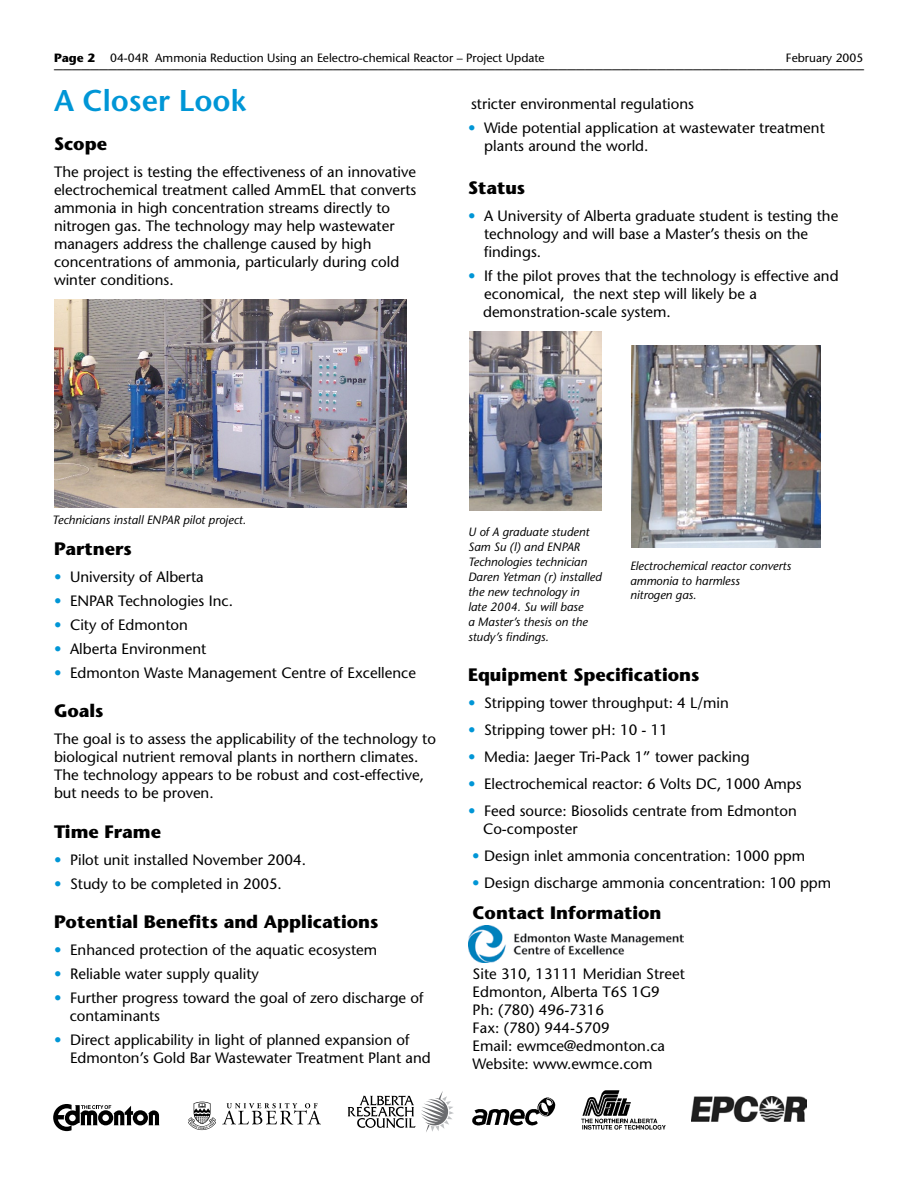
<style>
.page{position:relative;width:918px;height:1188px;background:#fff}
.page>*{position:absolute;margin:0;border:0;box-sizing:border-box;transform-origin:0 0}
.t1{font:600 30px "Stone Sans";color:#0096d6}
.t2{font:700 18px "Stone Sans";color:#000}
.t3{font:18px "Myriad Pro";color:#000}
.t4{font:15px/18px "Stone Sans";color:#000}
.t5{font:italic 12px/15px "Stone Sans";color:#000}
.t6{font:12px "Stone Sans";color:#000}
.t7{font:700 12px "Stone Sans";color:#000}
.s1{color:#0096d6}
</style>
<div class="page">
<img style="left:54px;top:300px;width:352px;height:207px">
<img style="left:632px;top:345px;width:188px;height:203px">
<img style="left:469px;top:332px;width:132px;height:179px">
<img style="left:469px;top:926px;width:214px;height:37px">
<svg style="left:348px;top:1091px;width:106px;height:41px"></svg>
<svg style="left:53px;top:1104px;width:107px;height:27px"></svg>
<svg style="left:222px;top:1103px;width:99px;height:22px"></svg>
<svg style="left:188px;top:1102px;width:28px;height:28px"></svg>
<img style="left:473px;top:1097px;width:82px;height:28px">
<img style="left:581px;top:1090px;width:85px;height:39px">
<img style="left:691px;top:1097px;width:115px;height:25px">
<p class="t7" style="left:54px;top:50px;width:43px">Page 2</p>
<p class="t6" style="left:110px;top:50px;width:436px">04-04R Ammonia Reduction Using an Eelectro-chemical Reactor – Project Update</p>
<p class="t6" style="left:786px;top:50px;width:79px">February 2005</p>
<p class="t3" style="left:54px;top:50px;width:811px">__________________________________________________________________________________________</p>
<h1 class="t1" style="left:54px;top:82px;width:194px">A Closer Look</h1>
<p class="t2" style="left:54px;top:133px;width:55px">Scope</p>
<p class="t4" style="left:54px;top:163px;width:364px">The project is testing the effectiveness of an innovative electrochemical treatment called AmmEL that converts ammonia in high concentration streams directly to nitrogen gas. The technology may help wastewater managers address the challenge caused by high concentrations of ammonia, particularly during cold winter conditions.</p>
<p class="t4" style="left:471px;top:95px;width:224px">stricter environmental regulations</p>
<p class="t4" style="left:484px;top:119px;width:342px;text-indent:-16px"><span class="s1">•</span> Wide potential application at wastewater treatment plants around the world.</p>
<p class="t2" style="left:468px;top:177px;width:59px">Status</p>
<p class="t4" style="left:484px;top:207px;width:356px;text-indent:-16px"><span class="s1">•</span> A University of Alberta graduate student is testing the technology and will base a Master’s thesis on the findings.</p>
<p class="t4" style="left:483px;top:267px;width:357px;text-indent:-15px"><span class="s1">•</span> If the pilot proves that the technology is effective and economical, the next step will likely be a demonstration-scale system.</p>
<p class="t5" style="left:52px;top:512px;width:195px">Technicians install ENPAR pilot project.</p>
<p class="t2" style="left:54px;top:538px;width:79px">Partners</p>
<p class="t4" style="left:54px;top:568px;width:151px"><span class="s1">•</span> University of Alberta</p>
<p class="t4" style="left:54px;top:592px;width:181px"><span class="s1">•</span> ENPAR Technologies Inc.</p>
<p class="t4" style="left:54px;top:616px;width:135px"><span class="s1">•</span> City of Edmonton</p>
<p class="t4" style="left:54px;top:640px;width:154px"><span class="s1">•</span> Alberta Environment</p>
<p class="t4" style="left:54px;top:664px;width:364px"><span class="s1">•</span> Edmonton Waste Management Centre of Excellence</p>
<p class="t2" style="left:54px;top:700px;width:51px">Goals</p>
<p class="t4" style="left:54px;top:730px;width:384px">The goal is to assess the applicability of the technology to biological nutrient removal plants in northern climates.<br>The technology appears to be robust and cost-effective, but needs to be proven.</p>
<p class="t2" style="left:54px;top:821px;width:108px">Time Frame</p>
<p class="t4" style="left:54px;top:851px;width:254px"><span class="s1">•</span> Pilot unit installed November 2004.</p>
<p class="t4" style="left:54px;top:875px;width:229px"><span class="s1">•</span> Study to be completed in 2005.</p>
<p class="t2" style="left:54px;top:911px;width:326px">Potential Benefits and Applications</p>
<p class="t4" style="left:54px;top:941px;width:325px"><span class="s1">•</span> Enhanced protection of the aquatic ecosystem</p>
<p class="t4" style="left:54px;top:965px;width:206px"><span class="s1">•</span> Reliable water supply quality</p>
<p class="t4" style="left:70px;top:989px;width:355px;text-indent:-16px"><span class="s1">•</span> Further progress toward the goal of zero discharge of contaminants</p>
<p class="t4" style="left:70px;top:1031px;width:362px;text-indent:-16px"><span class="s1">•</span> Direct applicability in light of planned expansion of<br>Edmonton’s Gold Bar Wastewater Treatment Plant and</p>
<p class="t5" style="left:468px;top:524px;width:135px">U of A graduate student<br>Sam Su (l) and ENPAR<br>Technologies technician<br>Daren Yetman (r) installed the new technology in<br>late 2004. Su will base<br>a Master’s thesis on the study’s findings.</p>
<p class="t5" style="left:630px;top:559px;width:163px;line-height:14.4px">Electrochemical reactor converts ammonia to harmless<br>nitrogen gas.</p>
<p class="t2" style="left:468px;top:664px;width:233px">Equipment Specifications</p>
<p class="t4" style="left:468px;top:693px;width:262px"><span class="s1">•</span> Stripping tower throughput: 4 L/min</p>
<p class="t4" style="left:468px;top:720px;width:202px"><span class="s1">•</span> Stripping tower pH: 10 - 11</p>
<p class="t4" style="left:468px;top:747px;width:283px"><span class="s1">•</span> Media: Jaeger Tri-Pack 1” tower packing</p>
<p class="t4" style="left:468px;top:774px;width:335px"><span class="s1">•</span> Electrochemical reactor: 6 Volts DC, 1000 Amps</p>
<p class="t4" style="left:483px;top:801px;width:315px;text-indent:-15px"><span class="s1">•</span> Feed source: Biosolids centrate from Edmonton<br>Co-composter</p>
<p class="t4" style="left:472px;top:846px;width:334px"><span class="s1">•</span> Design inlet ammonia concentration: 1000 ppm</p>
<p class="t4" style="left:472px;top:873px;width:361px"><span class="s1">•</span> Design discharge ammonia concentration: 100 ppm</p>
<p class="t2" style="left:473px;top:902px;width:190px">Contact Information</p>
<p class="t4" style="left:473px;top:965px;width:214px">Site 310, 13111 Meridian Street<br>Edmonton, Alberta T6S 1G9<br>Ph: (780) 496-7316<br>Fax: (780) 944-5709<br>Email: ewmce@edmonton.ca<br>Website: www.ewmce.com</p>
</div>
